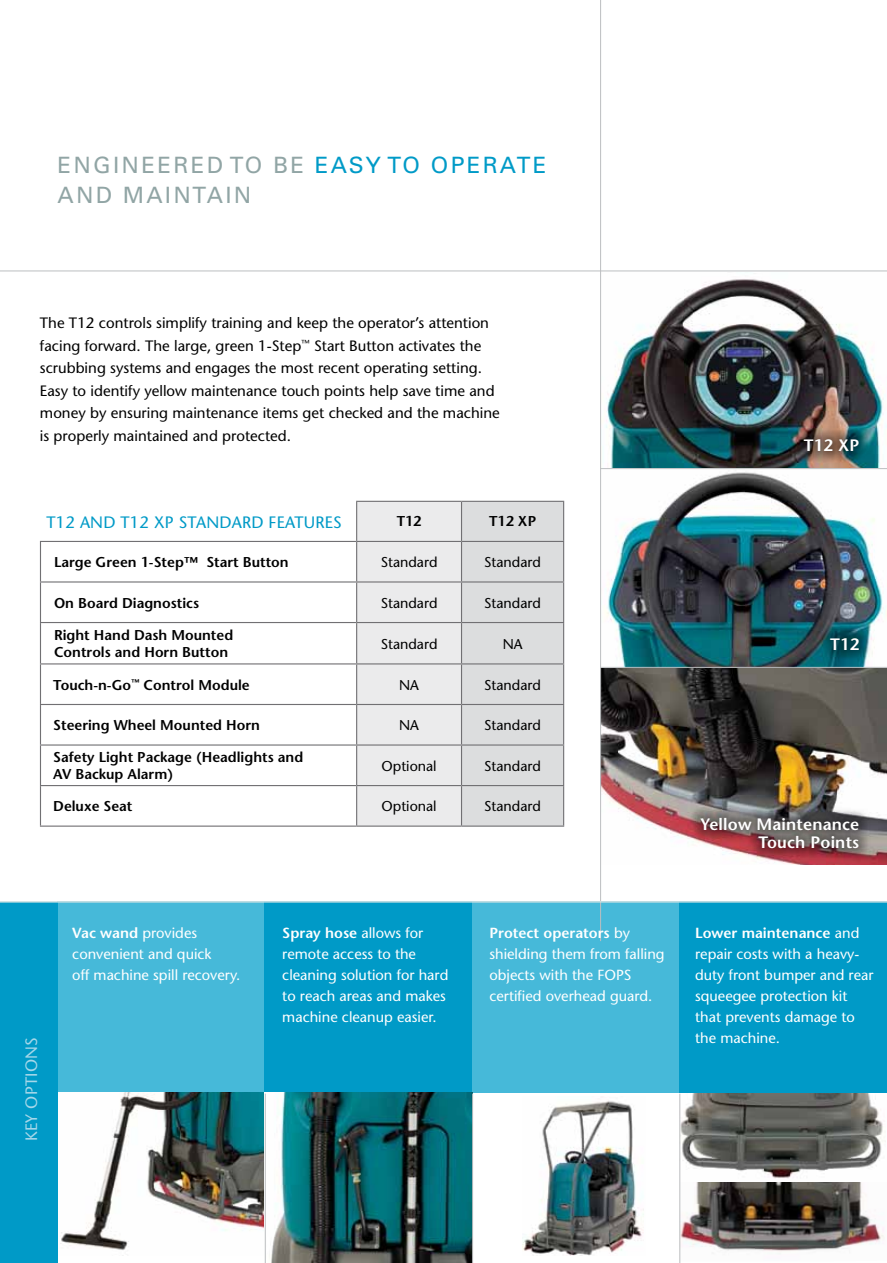
<style>
.page{position:relative;width:887px;height:1263px;background:#fff}
.page>*{position:absolute;margin:0;border:0;box-sizing:border-box;transform-origin:0 0}
.t1{font:22.5px "Univers";letter-spacing:.1em;color:#91a5a5}
.t2{font:22.5px "Univers";color:#009ac7}
.t3{font:600 16.5px/18px "Stone Sans";letter-spacing:.01em;color:#fff;text-align:right}
.t4{font:16.5px "Stone Sans";letter-spacing:.01em;color:#009ac7}
.t5{font:16.5px "Stone Sans";color:#a5d7e9}
.t6{font:15px/22.5px "Stone Sans";color:#000}
.t7{font:14.7px/21px "Stone Sans";color:#fff}
.t8{font:600 14.25px/17.1px "Stone Sans";color:#000}
.t9{font:14.25px "Stone Sans";color:#000}
.s1{color:#009ac7}
.s2{font-weight:600}
</style>
<div class="page">
<div style="left:57px;top:901px;width:208px;height:322px;background:#46b9d9"></div>
<div style="left:265px;top:901px;width:207px;height:322px;background:#009ac7"></div>
<div style="left:472px;top:901px;width:207px;height:322px;background:#46b9d9"></div>
<div style="left:679px;top:901px;width:207px;height:193px;background:#009ac7"></div>
<div style="left:57px;top:1094px;width:829px;height:169px;background:#fff"></div>
<img style="left:57px;top:1093px;width:208px;height:163px">
<div style="left:0;top:902px;width:57px;height:361px;background:#009ac7"></div>
<img style="left:601px;top:668px;width:285px;height:197px">
<img style="left:601px;top:279px;width:285px;height:388px">
<hr style="left:600px;top:468px;width:286px;height:1px;background:#bcbec0">
<hr style="left:600px;top:667px;width:286px;height:1px;background:#bcbec0">
<svg style="left:817px;top:622px;width:55px;height:42px"></svg>
<div style="left:820px;top:627px;width:49px;height:33px;background:#000;opacity:.56"></div>
<svg style="left:790px;top:424px;width:82px;height:42px"></svg>
<div style="left:793px;top:429px;width:75px;height:33px;background:#000;opacity:.56"></div>
<hr style="left:600px;top:0;width:1px;height:941px;background:#bcbec0">
<svg style="left:357px;top:502px;width:206px;height:323px;background:#e2e3e4"></svg>
<hr style="left:461px;top:502px;width:1px;height:39px;background:#717073">
<hr style="left:563px;top:502px;width:1px;height:39px;background:#717073">
<hr style="left:356px;top:542px;width:1px;height:39px;background:#717073">
<hr style="left:461px;top:542px;width:1px;height:39px;background:#717073">
<hr style="left:563px;top:542px;width:1px;height:39px;background:#717073">
<hr style="left:356px;top:582px;width:1px;height:40px;background:#717073">
<hr style="left:461px;top:582px;width:1px;height:40px;background:#717073">
<hr style="left:563px;top:582px;width:1px;height:40px;background:#717073">
<hr style="left:356px;top:623px;width:1px;height:40px;background:#717073">
<hr style="left:461px;top:623px;width:1px;height:40px;background:#717073">
<hr style="left:563px;top:623px;width:1px;height:40px;background:#717073">
<hr style="left:40px;top:664px;width:1px;height:40px;background:#717073">
<hr style="left:356px;top:664px;width:1px;height:40px;background:#717073">
<hr style="left:461px;top:664px;width:1px;height:40px;background:#717073">
<hr style="left:563px;top:664px;width:1px;height:40px;background:#717073">
<hr style="left:40px;top:705px;width:1px;height:39px;background:#717073">
<hr style="left:356px;top:705px;width:1px;height:39px;background:#717073">
<hr style="left:461px;top:705px;width:1px;height:39px;background:#717073">
<hr style="left:563px;top:705px;width:1px;height:39px;background:#717073">
<hr style="left:40px;top:746px;width:1px;height:39px;background:#717073">
<hr style="left:356px;top:746px;width:1px;height:39px;background:#717073">
<hr style="left:461px;top:746px;width:1px;height:39px;background:#717073">
<hr style="left:563px;top:746px;width:1px;height:39px;background:#717073">
<hr style="left:40px;top:786px;width:1px;height:39px;background:#717073">
<hr style="left:356px;top:786px;width:1px;height:39px;background:#717073">
<hr style="left:461px;top:786px;width:1px;height:39px;background:#717073">
<hr style="left:563px;top:786px;width:1px;height:39px;background:#717073">
<hr style="left:40px;top:541px;width:316px;height:1px;background:#717073">
<hr style="left:356px;top:541px;width:105px;height:1px;background:#717073">
<hr style="left:461px;top:541px;width:103px;height:1px;background:#717073">
<hr style="left:40px;top:581px;width:316px;height:1px;background:#717073">
<hr style="left:40px;top:622px;width:316px;height:1px;background:#717073">
<hr style="left:40px;top:663px;width:316px;height:1px;background:#717073">
<hr style="left:356px;top:502px;width:1px;height:39px;background:#717073">
<hr style="left:356px;top:501px;width:105px;height:1px;background:#717073">
<hr style="left:461px;top:501px;width:103px;height:1px;background:#717073">
<hr style="left:40px;top:542px;width:1px;height:39px;background:#717073">
<hr style="left:40px;top:582px;width:1px;height:40px;background:#717073">
<hr style="left:40px;top:623px;width:1px;height:40px;background:#717073">
<hr style="left:40px;top:704px;width:316px;height:1px;background:#717073">
<hr style="left:40px;top:744px;width:316px;height:2px;background:#717073">
<hr style="left:40px;top:785px;width:316px;height:1px;background:#717073">
<hr style="left:40px;top:825px;width:316px;height:2px;background:#717073">
<hr style="left:356px;top:704px;width:105px;height:1px;background:#717073">
<hr style="left:356px;top:744px;width:105px;height:2px;background:#717073">
<hr style="left:356px;top:785px;width:105px;height:1px;background:#717073">
<hr style="left:356px;top:825px;width:105px;height:2px;background:#717073">
<hr style="left:356px;top:581px;width:105px;height:1px;background:#717073">
<hr style="left:461px;top:581px;width:103px;height:1px;background:#717073">
<hr style="left:356px;top:622px;width:105px;height:1px;background:#717073">
<hr style="left:461px;top:622px;width:103px;height:1px;background:#717073">
<hr style="left:356px;top:663px;width:105px;height:1px;background:#717073">
<hr style="left:461px;top:663px;width:103px;height:1px;background:#717073">
<hr style="left:461px;top:704px;width:103px;height:1px;background:#717073">
<hr style="left:461px;top:744px;width:103px;height:2px;background:#717073">
<hr style="left:461px;top:785px;width:103px;height:1px;background:#717073">
<hr style="left:461px;top:825px;width:103px;height:2px;background:#717073">
<img style="left:265px;top:1093px;width:207px;height:170px">
<img style="left:522px;top:1100px;width:122px;height:155px">
<img style="left:680px;top:1181px;width:204px;height:80px">
<svg style="left:680px;top:1094px;width:206px;height:87px"></svg>
<svg style="left:686px;top:803px;width:186px;height:59px"></svg>
<div style="left:689px;top:807px;width:180px;height:52px;background:#000;opacity:.56"></div>
<hr style="left:0;top:901px;width:886px;height:1px;background:#cde1e3">
<hr style="left:0;top:271px;width:886px;height:1px;background:#bcbec0">
<hr style="left:679px;top:1094px;width:1px;height:169px;background:#bcbec0">
<hr style="left:472px;top:1094px;width:1px;height:169px;background:#bcbec0">
<hr style="left:265px;top:1094px;width:1px;height:169px;background:#bcbec0">
<h1 class="t1" style="left:57px;top:151px;width:18px">ENG</h1>
<h1 class="t1" style="left:113px;top:151px;width:26px">INEERED</h1>
<h1 class="t1" style="left:229px;top:151px;width:103px">TO BE <span class="s1">EASY</span></h1>
<h1 class="t2" style="left:387px;top:151px;width:62px">TO OPERA</h1>
<h1 class="t2" style="left:516px;top:151px;width:28px">TE</h1>
<h1 class="t1" style="left:57px;top:181px;width:19px">AND</h1>
<h1 class="t1" style="left:123px;top:181px;width:126px">MAINTAIN</h1>
<p class="t6" style="left:40px;top:312px;width:461px">The T12 controls simplify training and keep the operator’s attention facing forward. The large, green 1-Step<sup>™</sup> Start Button activates the scrubbing systems and engages the most recent operating setting.<br>Easy to identify yellow maintenance touch points help save time and money by ensuring maintenance items get checked and the machine is properly maintained and protected.</p>
<p class="t4" style="left:46px;top:512px;width:296px">T12 and T12 XP Standard Features</p>
<p class="t8" style="left:396px;top:512px;width:26px">T12</p>
<p class="t8" style="left:489px;top:512px;width:49px">T12 XP</p>
<p class="t8" style="left:54px;top:553px;width:236px">Large Green 1-Step™ Start Button</p>
<p class="t9" style="left:380px;top:553px;width:58px">Standard</p>
<p class="t9" style="left:484px;top:553px;width:58px">Standard</p>
<p class="t8" style="left:54px;top:594px;width:146px">On Board Diagnostics</p>
<p class="t9" style="left:380px;top:594px;width:58px">Standard</p>
<p class="t9" style="left:484px;top:594px;width:58px">Standard</p>
<p class="t8" style="left:54px;top:626px;width:181px">Right Hand Dash Mounted<br>Controls and Horn Button</p>
<p class="t9" style="left:380px;top:635px;width:58px">Standard</p>
<p class="t9" style="left:502px;top:635px;width:11px">NA</p>
<p class="t8" style="left:53px;top:676px;width:198px">Touch-n-Go<sup>™</sup> Control Module</p>
<p class="t9" style="left:399px;top:676px;width:11px">NA</p>
<p class="t9" style="left:484px;top:676px;width:58px">Standard</p>
<p class="t8" style="left:53px;top:716px;width:208px">Steering Wheel Mounted Horn</p>
<p class="t9" style="left:399px;top:716px;width:11px">NA</p>
<p class="t9" style="left:484px;top:716px;width:58px">Standard</p>
<p class="t8" style="left:53px;top:748px;width:251px">Safety Light Package (Headlights and<br>AV Backup Alarm)</p>
<p class="t9" style="left:381px;top:757px;width:57px">Optional</p>
<p class="t9" style="left:484px;top:757px;width:58px">Standard</p>
<p class="t8" style="left:53px;top:797px;width:81px">Deluxe Seat</p>
<p class="t9" style="left:381px;top:797px;width:57px">Optional</p>
<p class="t9" style="left:484px;top:797px;width:58px">Standard</p>
<p class="t3" style="left:803px;top:436px;width:57px">T12 XP</p>
<p class="t3" style="left:829px;top:635px;width:31px">T12</p>
<p class="t3" style="left:699px;top:815px;width:161px">Yellow Maintenance<br>Touch Points</p>
<p class="t5" style="left:21px;top:1141px;width:103px;rotate:-90deg">KEY OPTIONS</p>
<p class="t7" style="left:72px;top:922px;width:170px"><span class="s2">Vac wand</span> provides convenient and quick<br>off machine spill recovery.</p>
<p class="t7" style="left:282px;top:922px;width:167px"><span class="s2">Spray hose</span> allows for remote access to the cleaning solution for hard to reach areas and makes machine cleanup easier.</p>
<p class="t7" style="left:489px;top:922px;width:176px"><span class="s2">Protect operators</span> by shielding them from falling objects with the FOPS certified overhead guard.</p>
<p class="t7" style="left:695px;top:922px;width:180px"><span class="s2">Lower maintenance</span> and repair costs with a heavy&shy;duty front bumper and rear squeegee protection kit that prevents damage to the machine.</p>
</div>
